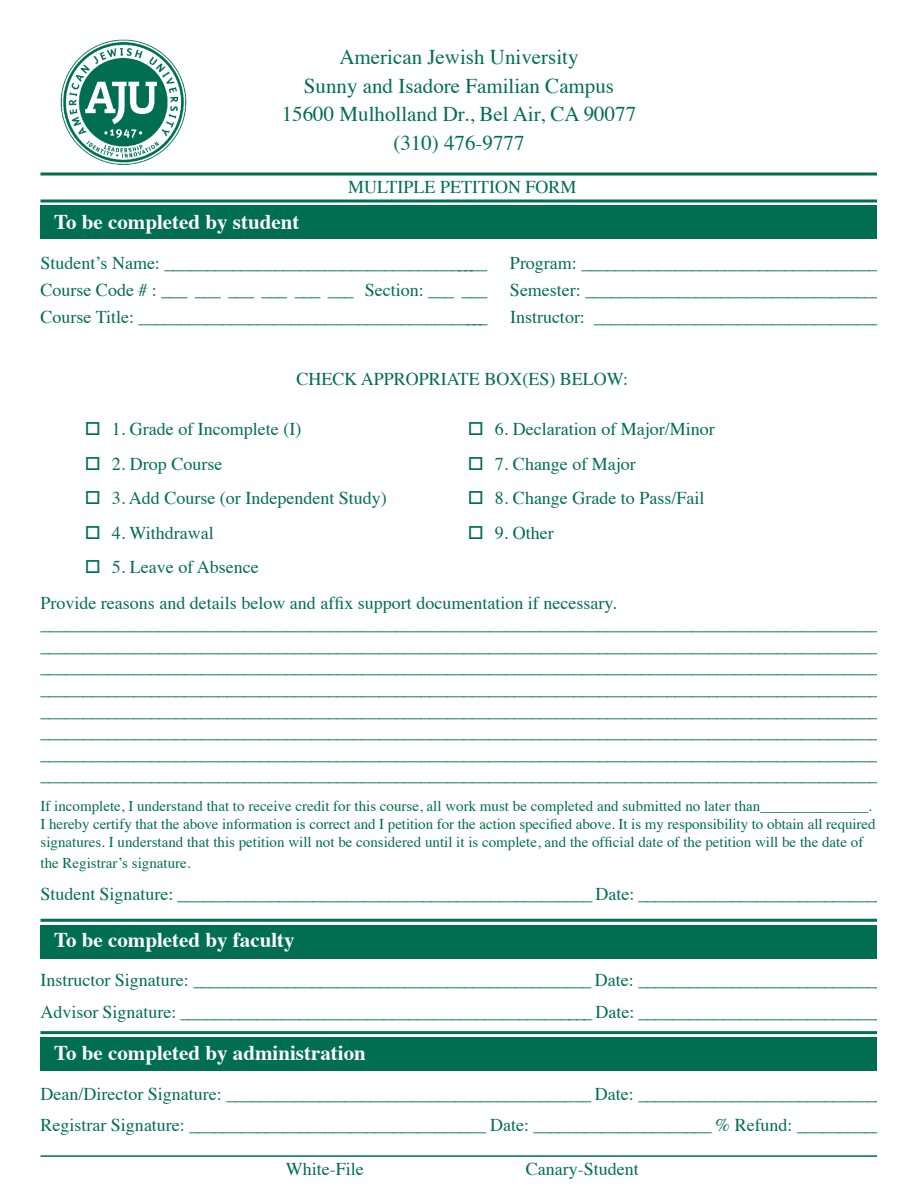
<style>
.page{position:relative;width:918px;height:1188px;background:#fff}
.page>*{position:absolute;margin:0;border:0;box-sizing:border-box;transform-origin:0 0}
.t1{font:21px/28.5px "Times";color:#006e51;text-align:center}
.t2{font:700 21px "Times";color:#fff}
.t3{font:18px/21.6px "Times";color:#006e51}
.t4{font:15px/18px "Times";color:#006e51}
</style>
<div class="page">
<svg style="left:40px;top:172px;width:837px;height:4px;fill:#7fb6a7"></svg>
<hr style="left:40px;top:200px;width:838px;height:2px;background:#006e51">
<div style="left:40px;top:206px;width:838px;height:33px;background:#006e51"></div>
<hr style="left:40px;top:919px;width:838px;height:3px;background:#006e51">
<div style="left:40px;top:925px;width:838px;height:34px;background:#006e51"></div>
<hr style="left:40px;top:1031px;width:838px;height:3px;background:#006e51">
<div style="left:40px;top:1037px;width:838px;height:34px;background:#006e51"></div>
<hr style="left:40px;top:1155px;width:838px;height:2px;background:#006e51">
<img style="left:60px;top:39px;width:127px;height:126px">
<p class="t1" style="left:282px;top:41px;width:356px">American Jewish University<br>Sunny and Isadore Familian Campus<br>15600 Mulholland Dr., Bel Air, CA 90077 (310) 476-9777</p>
<p class="t3" style="left:348px;top:175px;width:230px">MULTIPLE PETITION FORM</p>
<p class="t2" style="left:54px;top:201px;width:247px">To be completed by student</p>
<p class="t3" style="left:40px;top:251px;width:448px">Student’s Name: _______________________________________</p>
<p class="t3" style="left:510px;top:251px;width:370px">Program: ___________________________________</p>
<p class="t3" style="left:40px;top:278px;width:448px">Course Code # : ___ ___ ___ ___ ___ ___ Section: ___ ___</p>
<p class="t3" style="left:40px;top:275px;width:843px;line-height:27px;text-align:right">Semester: ___________________________________<br>Course Title: __________________________________________ Instructor: __________________________________</p>
<p class="t3" style="left:296px;top:367px;width:333px">CHECK APPROPRIATE BOX(ES) BELOW:</p>
<p class="t3" style="left:112px;top:417px;width:191px">1. Grade of Incomplete (I)</p>
<p class="t3" style="left:112px;top:451px;width:112px">2. Drop Course</p>
<p class="t3" style="left:112px;top:486px;width:276px">3. Add Course (or Independent Study)</p>
<p class="t3" style="left:112px;top:520px;width:103px">4. Withdrawal</p>
<p class="t3" style="left:112px;top:555px;width:148px">5. Leave of Absence</p>
<p class="t3" style="left:495px;top:417px;width:221px">6. Declaration of Major/Minor</p>
<p class="t3" style="left:495px;top:451px;width:142px">7. Change of Major</p>
<p class="t3" style="left:495px;top:486px;width:211px">8. Change Grade to Pass/Fail</p>
<p class="t3" style="left:495px;top:520px;width:60px">9. Other</p>
<p class="t3" style="left:40px;top:590px;width:840px">Provide reasons and details below and affix support documentation if necessary. ___________________________________________________________________________________________________ ___________________________________________________________________________________________________ ___________________________________________________________________________________________________ ___________________________________________________________________________________________________ ___________________________________________________________________________________________________ ___________________________________________________________________________________________________ ___________________________________________________________________________________________________ ___________________________________________________________________________________________________</p>
<p class="t4" style="left:40px;top:795px;width:837px">If incomplete, I understand that to receive credit for this course, all work must be completed and submitted no later than_______________.<br>I hereby certify that the above information is correct and I petition for the action specified above. It is my responsibility to obtain all required signatures. I understand that this petition will not be considered until it is complete, and the official date of the petition will be the date of</p>
<p class="t4" style="left:40px;top:853px;width:152px">the Registrar’s signature.</p>
<p class="t3" style="left:40px;top:881px;width:845px">Student Signature: _________________________________________________ Date: _____________________________</p>
<p class="t2" style="left:54px;top:919px;width:242px">To be completed by faculty</p>
<p class="t3" style="left:40px;top:963px;width:845px;line-height:31.5px">Instructor Signature: _______________________________________________ Date: _____________________________<br>Advisor Signature: _________________________________________________ Date: _____________________________</p>
<p class="t2" style="left:54px;top:1033px;width:313px">To be completed by administration</p>
<p class="t3" style="left:40px;top:1077px;width:845px;line-height:31.5px">Dean/Director Signature: ___________________________________________ Date: _____________________________<br>Registrar Signature: ___________________________________ Date: _____________________ % Refund: __________</p>
<p class="t3" style="left:286px;top:1156px;width:79px">White-File</p>
<p class="t3" style="left:526px;top:1156px;width:114px">Canary-Student</p>
</div>
